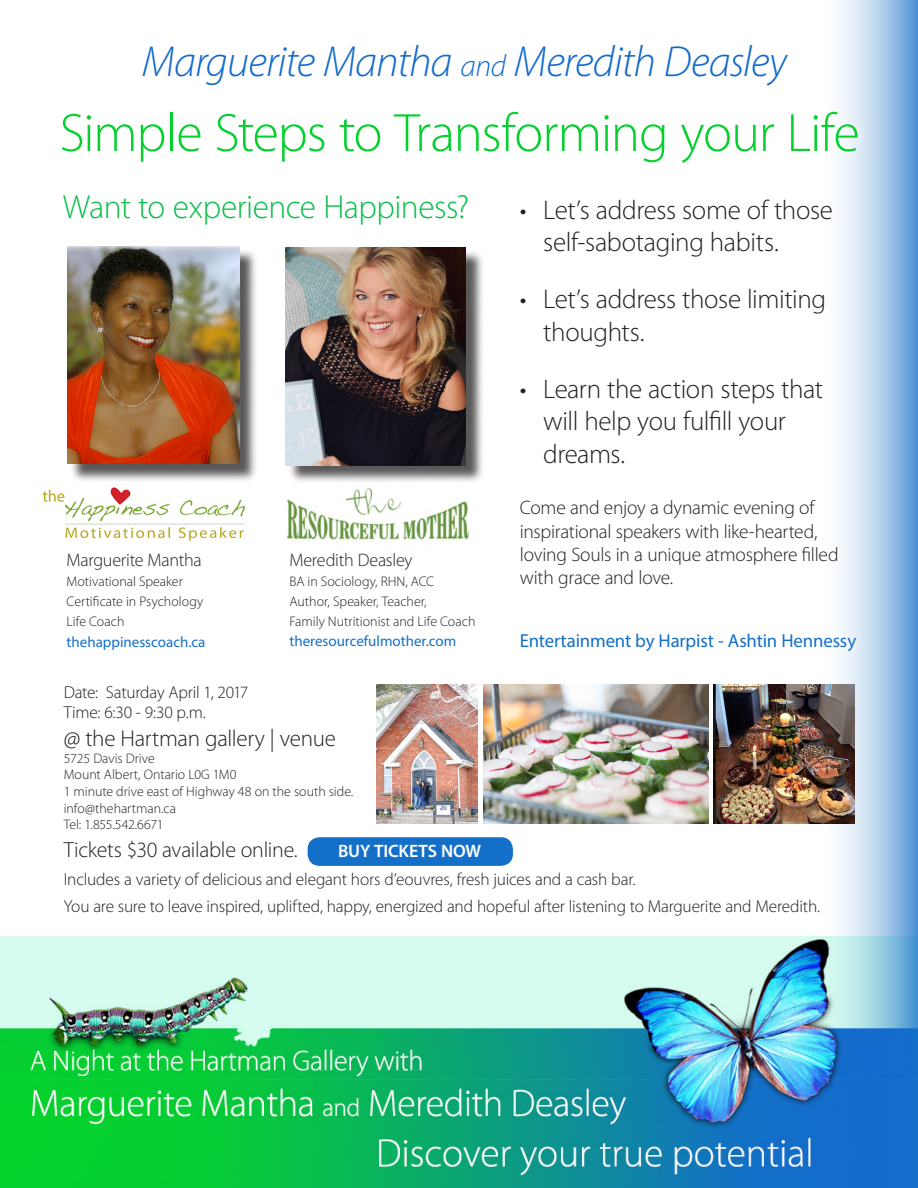
<style>
.page{position:relative;width:918px;height:1188px;background:#fff}
.page>*{position:absolute;margin:0;border:0;box-sizing:border-box;transform-origin:0 0}
.t1{font:300 54.3px "Myriad Pro";letter-spacing:-.025em;color:#04d12e}
.t2{font:italic 300 43.65px "Myriad Pro";letter-spacing:-.02em;color:#136bcd}
.t3{font:300 33.45px "Myriad Pro";letter-spacing:-.015em;color:#08bf49}
.t4{font:300 27px/32.4px "Myriad Pro";letter-spacing:-.015em;color:#231f20}
.t5{font:300 23.1px "Myriad Pro";letter-spacing:-.015em;color:#231f20}
.t6{font:300 21.9px "Myriad Pro";letter-spacing:-.015em;color:#231f20}
.t7{font:300 19.5px/23.4px "Myriad Pro";letter-spacing:-.015em;color:#231f20}
.t8{font:18.75px "Myriad Pro";letter-spacing:-.01em;color:#156fc7}
.t9{font:300 18.15px "Myriad Pro";letter-spacing:-.015em;color:#231f20}
.t10{font:600 18px "Myriad Pro";letter-spacing:-.005em;color:#fff}
.t11{font:300 17.25px "Myriad Pro";letter-spacing:-.01em;color:#231f20}
.t12{font:15px "Myriad Pro";color:#146fc8}
.t13{font:300 13.95px "Myriad Pro";color:#231f20}
.t14{font:300 13.8px "Myriad Pro";color:#231f20}
.t15{font:300 13.8px "Myriad Pro";letter-spacing:-.03em;color:#231f20}
.s1{font-size:30.6px}
</style>
<div class="page">
<img style="left:286px;top:488px;width:183px;height:52px">
<img style="left:0;top:937px;width:815px;height:251px">
<svg style="left:815px;top:0;width:103px;height:1188px;background:#8fbbe3"></svg>
<div style="left:70px;top:249px;width:189px;height:234px;background:#231f20;opacity:.75"></div>
<img style="left:67px;top:246px;width:173px;height:218px">
<div style="left:50px;top:32px;width:821px;height:143px;background:#fff"></div>
<div style="left:288px;top:250px;width:196px;height:234px;background:#231f20;opacity:.75"></div>
<img style="left:286px;top:248px;width:179px;height:217px">
<div style="left:511px;top:490px;width:336px;height:108px;background:#fff"></div>
<div style="left:512px;top:624px;width:354px;height:36px;background:#fff"></div>
<img style="left:42px;top:488px;width:203px;height:53px">
<div style="left:511px;top:190px;width:331px;height:283px;background:#fff"></div>
<div style="left:54px;top:675px;width:775px;height:250px;background:#fff"></div>
<img style="left:377px;top:685px;width:101px;height:138px">
<img style="left:484px;top:685px;width:224px;height:138px">
<img style="left:714px;top:685px;width:141px;height:138px">
<div style="left:308px;top:837px;width:205px;height:29px;background:#146fc8;border-radius:12px"></div>
<p class="t2" style="left:142px;top:35px;width:646px">Marguerite Mantha <span class="s1">and</span> Meredith Deasley</p>
<p class="t1" style="left:60px;top:100px;width:802px">Simple Steps to Transforming your Life</p>
<p class="t3" style="left:63px;top:187px;width:408px">Want to experience Happiness?</p>
<p class="t9" style="left:67px;top:549px;width:137px">Marguerite Mantha</p>
<p class="t13" style="left:67px;top:573px;width:118px">Motivational Speaker</p>
<p class="t13" style="left:67px;top:593px;width:138px">Certificate in Psychology</p>
<p class="t13" style="left:67px;top:613px;width:59px">Life Coach</p>
<p class="t12" style="left:67px;top:632px;width:140px">thehappinesscoach.ca</p>
<p class="t9" style="left:289px;top:549px;width:125px">Meredith Deasley</p>
<p class="t13" style="left:289px;top:573px;width:146px">BA in Sociology, RHN, ACC</p>
<p class="t13" style="left:289px;top:593px;width:139px">Author, Speaker, Teacher,</p>
<p class="t13" style="left:289px;top:613px;width:188px">Family Nutritionist and Life Coach</p>
<p class="t12" style="left:289px;top:631px;width:168px">theresourcefulmother.com</p>
<p class="t4" style="left:543px;top:193px;width:291px;text-indent:-23px">• Let’s address some of those self-sabotaging habits.</p>
<p class="t4" style="left:543px;top:283px;width:285px;text-indent:-23px">• Let’s address those limiting thoughts.</p>
<p class="t4" style="left:543px;top:372px;width:281px;text-indent:-23px">• Learn the action steps that will help you fulfill your dreams.</p>
<p class="t7" style="left:520px;top:496px;width:320px">Come and enjoy a dynamic evening of inspirational speakers with like-hearted, loving Souls in a unique atmosphere filled with grace and love.</p>
<p class="t8" style="left:520px;top:629px;width:338px">Entertainment by Harpist - Ashtin Hennessy</p>
<p class="t11" style="left:64px;top:682px;width:186px">Date: Saturday April 1, 2017</p>
<p class="t11" style="left:64px;top:702px;width:144px">Time: 6:30 - 9:30 p.m.</p>
<p class="t5" style="left:64px;top:725px;width:274px">@ the Hartman gallery | venue</p>
<p class="t14" style="left:64px;top:750px;width:92px">5725 Davis Drive</p>
<p class="t14" style="left:64px;top:766px;width:174px">Mount Albert, Ontario L0G 1M0</p>
<p class="t14" style="left:64px;top:783px;width:291px">1 minute drive east of Highway 48 on the south side.</p>
<p class="t14" style="left:64px;top:800px;width:114px">info@thehartman.ca</p>
<p class="t15" style="left:64px;top:816px;width:101px">Tel: 1.855.542.6671</p>
<p class="t6" style="left:64px;top:836px;width:235px">Tickets $30 available online.</p>
<p class="t11" style="left:64px;top:868px;width:573px">Includes a variety of delicious and elegant hors d’eouvres, fresh juices and a cash bar.</p>
<p class="t11" style="left:64px;top:896px;width:758px">You are sure to leave inspired, uplifted, happy, energized and hopeful after listening to Marguerite and Meredith.</p>
<p class="t10" style="left:338px;top:840px;width:145px">BUY TICKETS NOW</p>
</div>
